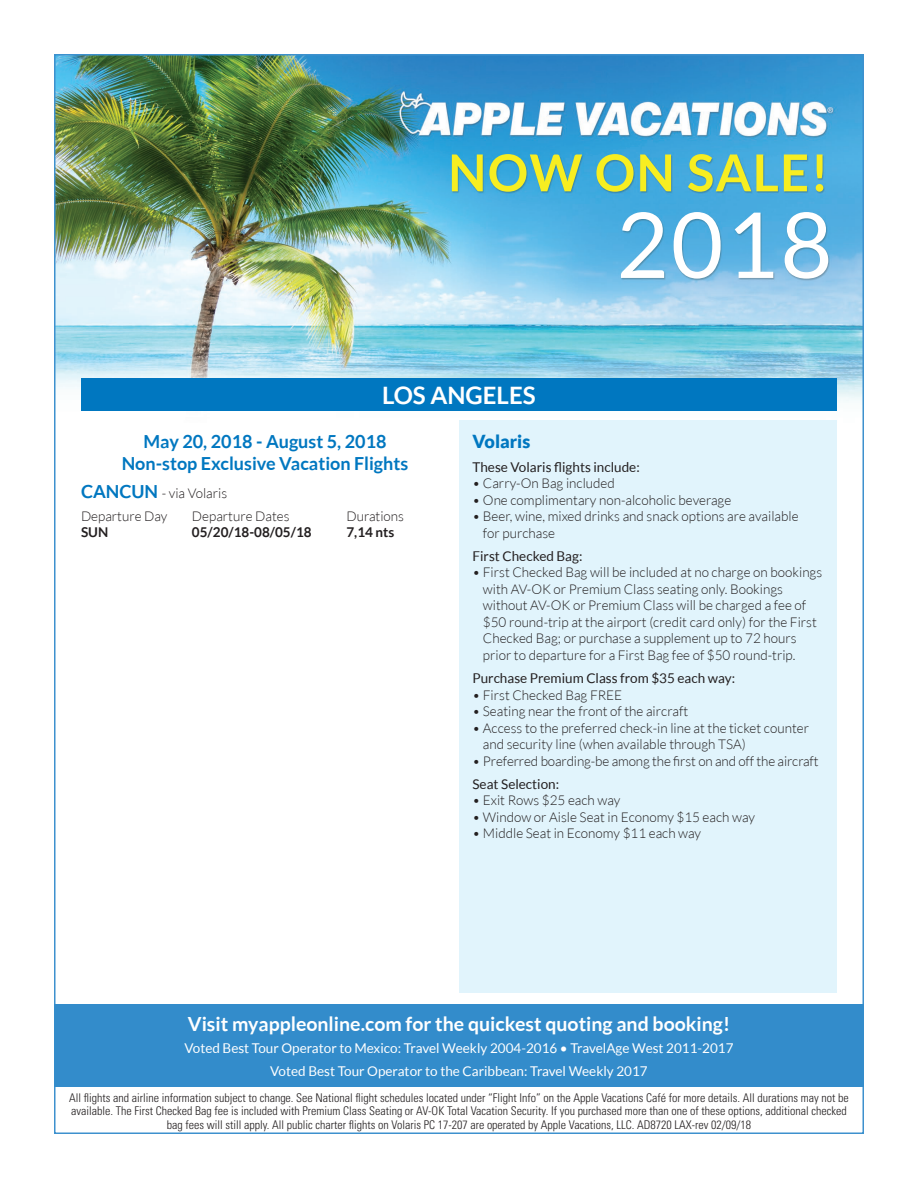
<style>
.page{position:relative;width:918px;height:1188px;background:#fff}
.page>*{position:absolute;margin:0;border:0;box-sizing:border-box;transform-origin:0 0}
.t1{font:700 24px "Lato";color:#fff}
.t2{font:700 19.5px "Lato";color:#fff}
.t3{font:700 18px/21.6px "Lato";color:#0077c0;text-align:center}
.t4{font:900 18px "Lato";color:#0077c0}
.t5{font:300 13.5px/16.5px "Lato";color:#231f20}
.t6{font:13.5px "Lato";color:#fff}
.Subhead_Blue_Box{font:13.5px "Lato";color:#231f20}
.t7{font:700 13.5px "Lato";color:#231f20}
.t8{font:300 condensed 12px/13.5px "Univers";color:#231f20;text-align:center}
.s1{font-weight:700;font-size:18px;color:#0077c0}
</style>
<div class="page">
<img style="left:57px;top:57px;width:804px;height:354px">
<img style="left:622px;top:212px;width:206px;height:67px">
<img style="left:489px;top:154px;width:224px;height:38px">
<div style="left:81px;top:378px;width:756px;height:32px;background:#0077c0"></div>
<div style="left:54px;top:1004px;width:810px;height:83px;background:#338ccb"></div>
<div style="left:459px;top:420px;width:378px;height:573px;background:#e1f4fc"></div>
<p class="t1" style="left:382px;top:381px;width:155px">LOS ANGELES</p>
<p class="t3" style="left:122px;top:431px;width:288px">May 20, 2018 - August 5, 2018<br>Non-stop Exclusive Vacation Flights</p>
<p class="t5" style="left:81px;top:485px;width:148px"><span class="s1">CANCUN</span> - via Volaris</p>
<p class="t5" style="left:81px;top:508px;width:88px">Departure Day</p>
<p class="t5" style="left:192px;top:508px;width:99px">Departure Dates</p>
<p class="t5" style="left:346px;top:508px;width:59px">Durations</p>
<p class="t7" style="left:81px;top:525px;width:29px">SUN</p>
<p class="t7" style="left:192px;top:525px;width:121px">05/20/18-08/05/18</p>
<p class="t7" style="left:346px;top:525px;width:49px">7,14 nts</p>
<p class="t4" style="left:472px;top:431px;width:59px">Volaris</p>
<p class="Subhead_Blue_Box" style="left:472px;top:459px;width:169px">These Volaris flights include:</p>
<p class="t5" style="left:472px;top:475px;width:144px">• Carry-On Bag included</p>
<p class="t5" style="left:472px;top:492px;width:260px">• One complimentary non-alcoholic beverage</p>
<p class="t5" style="left:483px;top:508px;width:317px;text-indent:-10px">• Beer, wine, mixed drinks and snack options are available for purchase</p>
<p class="Subhead_Blue_Box" style="left:472px;top:548px;width:111px">First Checked Bag:</p>
<p class="t5" style="left:483px;top:564px;width:341px;text-indent:-10px">• First Checked Bag will be included at no charge on bookings with AV-OK or Premium Class seating only. Bookings without AV-OK or Premium Class will be charged a fee of $50 round-trip at the airport (credit card only) for the First Checked Bag; or purchase a supplement up to 72 hours prior to departure for a First Bag fee of $50 round-trip.</p>
<p class="Subhead_Blue_Box" style="left:472px;top:671px;width:264px">Purchase Premium Class from $35 each way:</p>
<p class="t5" style="left:472px;top:687px;width:151px">• First Checked Bag FREE</p>
<p class="t5" style="left:472px;top:703px;width:217px">• Seating near the front of the aircraft</p>
<p class="t5" style="left:483px;top:720px;width:328px;text-indent:-10px">• Access to the preferred check-in line at the ticket counter and security line (when available through TSA)</p>
<p class="t5" style="left:472px;top:753px;width:348px">• Preferred boarding-be among the first on and off the aircraft</p>
<p class="Subhead_Blue_Box" style="left:472px;top:776px;width:88px">Seat Selection:</p>
<p class="t5" style="left:472px;top:792px;width:149px">• Exit Rows $25 each way</p>
<p class="t5" style="left:472px;top:809px;width:284px">• Window or Aisle Seat in Economy $15 each way</p>
<p class="t5" style="left:472px;top:825px;width:230px">• Middle Seat in Economy $11 each way</p>
<p class="t2" style="left:188px;top:1012px;width:544px">Visit myappleonline.com for the quickest quoting and booking!</p>
<p class="t6" style="left:184px;top:1041px;width:551px">Voted Best Tour Operator to Mexico: Travel Weekly 2004-2016 • TravelAge West 2011-2017</p>
<p class="t6" style="left:270px;top:1064px;width:379px">Voted Best Tour Operator to the Caribbean: Travel Weekly 2017</p>
<p class="t8" style="left:69px;top:1090px;width:781px">All flights and airline information subject to change. See National flight schedules located under “Flight Info” on the Apple Vacations Café for more details. All durations may not be available. The First Checked Bag fee is included with Premium Class Seating or AV-OK Total Vacation Security. If you purchased more than one of these options, additional checked bag fees will still apply. All public charter flights on Volaris PC 17-207 are operated by Apple Vacations, LLC. AD8720 LAX-rev 02/09/18</p>
</div>
